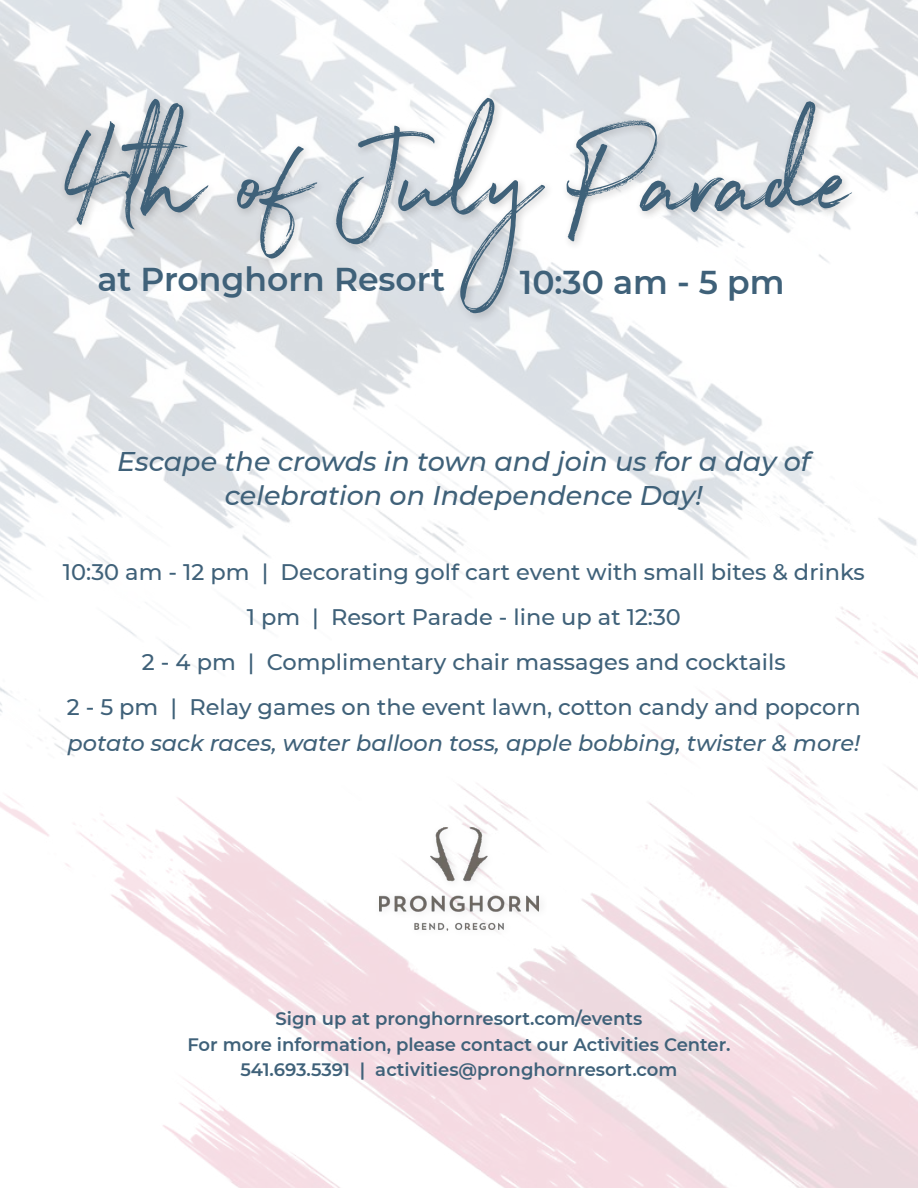
<style>
.page{position:relative;width:918px;height:1188px;background:#fff}
.page>*{position:absolute;margin:0;border:0;box-sizing:border-box;transform-origin:0 0}
.t1{font:133.5px "Northwell";color:#3f6179}
.t2{font:600 33px "Montserrat";color:#3f6179}
.t3{font:italic 500 27px/34.5px "Montserrat";color:#3f6179;text-align:center}
.t4{font:500 22.5px/45px "Montserrat";color:#3f6179;text-align:center}
.t5{font:italic 500 22.5px "Montserrat";color:#3f6179}
.t6{font:600 18px/25.5px "Montserrat";color:#3f6179;text-align:center}
</style>
<div class="page">
<img style="left:0;top:0;width:918px;height:1188px">
<div style="left:59px;top:92px;width:802px;height:232px;background:#231f20;opacity:.24"></div>
<div style="left:373px;top:822px;width:176px;height:116px;background:#fff"></div>
<img style="left:379px;top:828px;width:160px;height:102px">
<h1 class="t1" style="left:62px;top:85px;width:795px">4th of July Parade</h1>
<h2 class="t2" style="left:97px;top:263px;width:349px">at Pronghorn Resort</h2>
<h2 class="t2" style="left:520px;top:266px;width:266px">10:30 am - 5 pm</h2>
<p class="t3" style="left:117px;top:446px;width:695px">Escape the crowds in town and join us for a day of celebration on Independence Day!</p>
<p class="t4" style="left:63px;top:552px;width:803px">10:30 am - 12 pm | Decorating golf cart event with small bites &amp; drinks 1 pm | Resort Parade - line up at 12:30<br>2 - 4 pm | Complimentary chair massages and cocktails<br>2 - 5 pm | Relay games on the event lawn, cotton candy and popcorn</p>
<p class="t5" style="left:68px;top:734px;width:794px">potato sack races, water balloon toss, apple bobbing, twister &amp; more!</p>
<p class="t6" style="left:187px;top:1007px;width:545px">Sign up at pronghornresort.com/events<br>For more information, please contact our Activities Center.<br>541.693.5391 | activities@pronghornresort.com</p>
</div>
